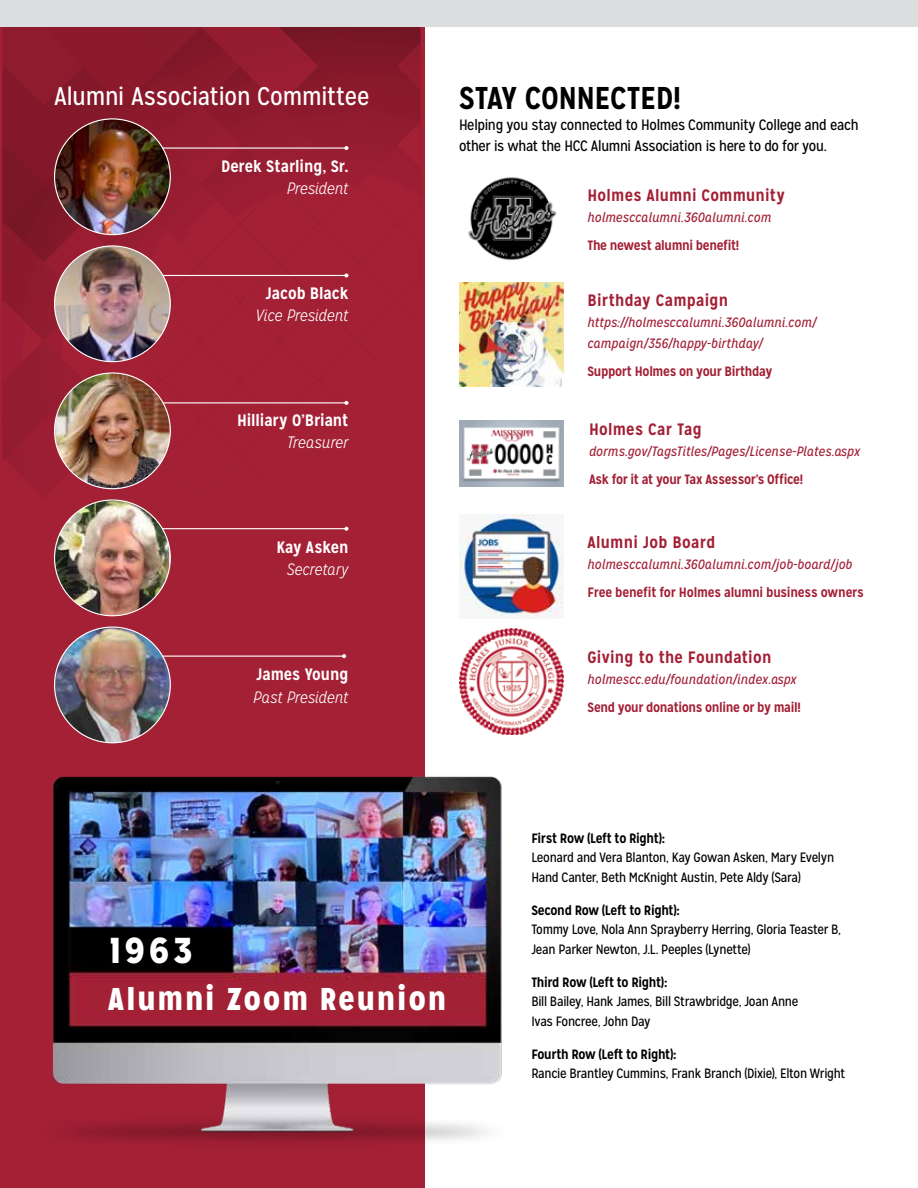
<style>
.page{position:relative;width:918px;height:1188px;background:#fff}
.page>*{position:absolute;margin:0;border:0;box-sizing:border-box;transform-origin:0 0}
.t1{font:900 36px "Mission Gothic";color:#fff}
.t2{font:900 31.5px "Mission Gothic";letter-spacing:.095em;color:#fff}
.t3{font:700 31.5px "Mission Gothic";letter-spacing:-.02em;color:#000}
.t4{font:25.5px "Mission Gothic";letter-spacing:-.005em;color:#fff}
.t5{font:700 16.5px "Mission Gothic";letter-spacing:.015em;color:#a32035}
.t6{font:700 16.5px "Mission Gothic";letter-spacing:-.005em;color:#fff}
.t7{font:italic 300 16.5px "Mission Gothic";letter-spacing:-.005em;color:#fff}
.t8{font:15px/21px "Mission Gothic";letter-spacing:-.02em;color:#000}
.t9{font:13.5px/19.5px "Mission Gothic";letter-spacing:-.025em;color:#000}
.t10{font:italic 13.5px/21px "Mission Gothic";color:#a32035}
.t11{font:700 13.5px "Mission Gothic";letter-spacing:-.025em;color:#a32035}
.t12{font:700 13.5px "Mission Gothic";letter-spacing:-.03em;color:#000}
</style>
<div class="page">
<div style="left:2px;top:620px;width:418px;height:118px;background:#a32035"></div>
<div style="left:0;top:0;width:918px;height:27px;background:#dcddde"></div>
<img style="left:0;top:740px;width:502px;height:448px">
<img style="left:55px;top:627px;width:115px;height:116px;border-radius:58px">
<img style="left:2px;top:27px;width:418px;height:593px">
<hr style="left:163px;top:656px;width:181px;height:1px;background:#fff">
<svg style="left:342px;top:654px;width:4px;height:4px"></svg>
<img style="left:468px;top:177px;width:89px;height:84px">
<img style="left:459px;top:514px;width:104px;height:104px">
<img style="left:459px;top:283px;width:105px;height:104px">
<img style="left:459px;top:628px;width:105px;height:107px">
<img style="left:459px;top:420px;width:105px;height:67px">
<h3 class="t4" style="left:54px;top:80px;width:317px">Alumni Association Committee</h3>
<h2 class="t3" style="left:459px;top:78px;width:224px">STAY CONNECTED!</h2>
<p class="t8" style="left:459px;top:115px;width:401px">Helping you stay connected to Holmes Community College and each other is what the HCC Alumni Association is here to do for you.</p>
<p class="t6" style="left:221px;top:156px;width:129px">Derek Starling, Sr.</p>
<p class="t7" style="left:287px;top:179px;width:63px">President</p>
<p class="t6" style="left:266px;top:283px;width:84px">Jacob Black</p>
<p class="t7" style="left:256px;top:306px;width:94px">Vice President</p>
<p class="t6" style="left:237px;top:410px;width:113px">Hilliary O’Briant</p>
<p class="t7" style="left:287px;top:433px;width:63px">Treasurer</p>
<p class="t6" style="left:276px;top:537px;width:74px">Kay Asken</p>
<p class="t7" style="left:287px;top:560px;width:63px">Secretary</p>
<p class="t6" style="left:256px;top:664px;width:94px">James Young</p>
<p class="t7" style="left:253px;top:687px;width:97px">Past President</p>
<h1 class="t1" style="left:110px;top:927px;width:84px">1963</h1>
<h2 class="t2" style="left:108px;top:978px;width:339px">Alumni Zoom Reunion</h2>
<p class="t5" style="left:588px;top:185px;width:199px">Holmes Alumni Community</p>
<p class="t10" style="left:588px;top:207px;width:185px">holmesccalumni.360alumni.com</p>
<p class="t11" style="left:588px;top:237px;width:153px">The newest alumni benefit!</p>
<p class="t5" style="left:588px;top:290px;width:142px">Birthday Campaign</p>
<p class="t10" style="left:588px;top:312px;width:230px">https://holmesccalumni.360alumni.com/ campaign/356/happy-birthday/</p>
<p class="t11" style="left:588px;top:363px;width:186px">Support Holmes on your Birthday</p>
<p class="t5" style="left:589px;top:419px;width:114px">Holmes Car Tag</p>
<p class="t10" style="left:589px;top:441px;width:272px">dorms.gov/TagsTitles/Pages/License-Plates.aspx</p>
<p class="t11" style="left:589px;top:471px;width:216px">Ask for it at your Tax Assessor’s Office!</p>
<p class="t5" style="left:588px;top:532px;width:129px">Alumni Job Board</p>
<p class="t10" style="left:588px;top:554px;width:266px">holmesccalumni.360alumni.com/job-board/job</p>
<p class="t11" style="left:588px;top:583px;width:278px">Free benefit for Holmes alumni business owners</p>
<p class="t5" style="left:588px;top:647px;width:185px">Giving to the Foundation</p>
<p class="t10" style="left:588px;top:669px;width:210px">holmescc.edu/foundation/index.aspx</p>
<p class="t11" style="left:588px;top:699px;width:215px">Send your donations online or by mail!</p>
<p class="t12" style="left:531px;top:829px;width:135px">First Row (Left to Right):</p>
<p class="t9" style="left:531px;top:848px;width:304px">Leonard and Vera Blanton, Kay Gowan Asken, Mary Evelyn<br>Hand Canter, Beth McKnight Austin, Pete Aldy (Sara)</p>
<p class="t12" style="left:531px;top:901px;width:150px">Second Row (Left to Right):</p>
<p class="t9" style="left:531px;top:920px;width:311px">Tommy Love, Nola Ann Sprayberry Herring, Gloria Teaster B,<br>Jean Parker Newton, J.L. Peeples (Lynette)</p>
<p class="t12" style="left:531px;top:973px;width:138px">Third Row (Left to Right):</p>
<p class="t9" style="left:531px;top:992px;width:269px">Bill Bailey, Hank James, Bill Strawbridge, Joan Anne<br>Ivas Foncree, John Day</p>
<p class="t12" style="left:531px;top:1045px;width:147px">Fourth Row (Left to Right):</p>
<p class="t9" style="left:531px;top:1064px;width:316px">Rancie Brantley Cummins, Frank Branch (Dixie), Elton Wright</p>
</div>
